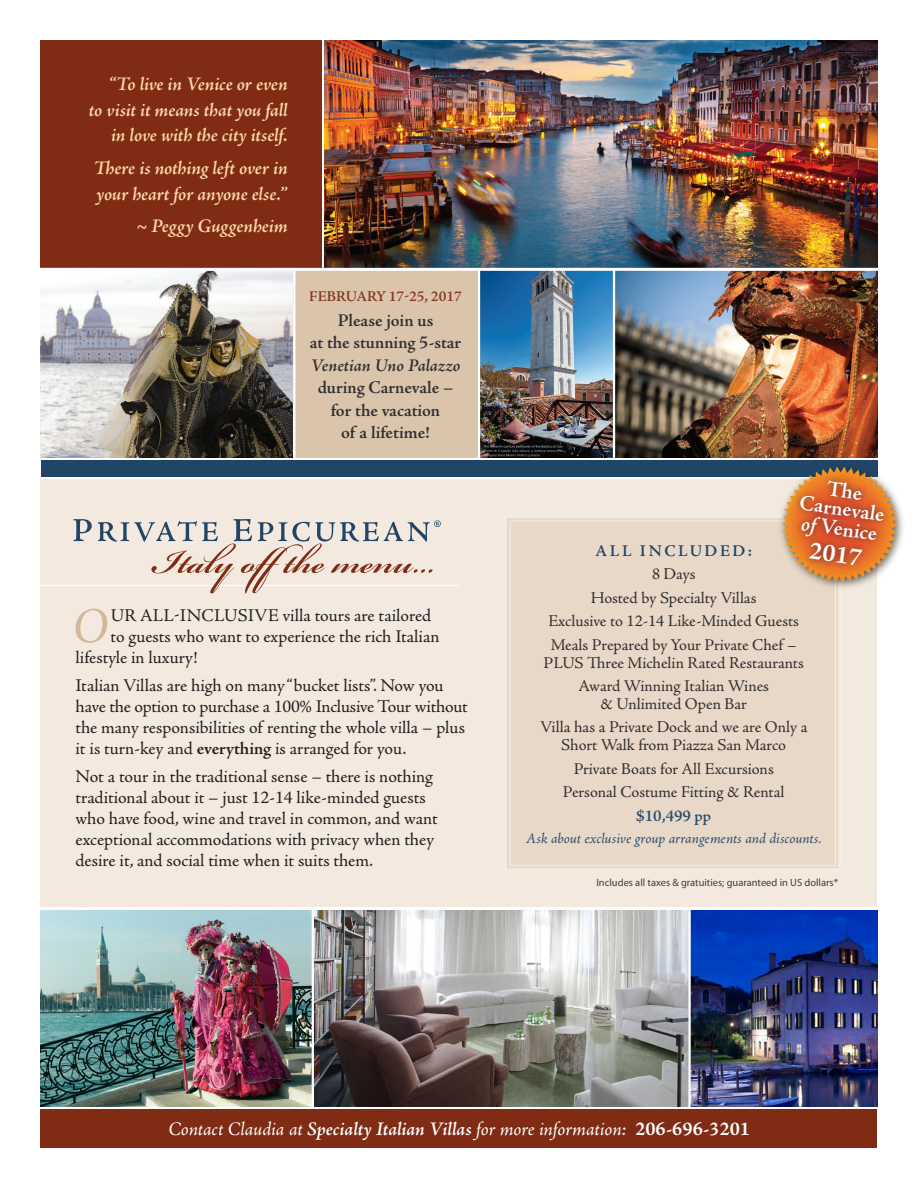
<style>
.page{position:relative;width:918px;height:1188px;background:#fff}
.page>*{position:absolute;margin:0;border:0;box-sizing:border-box;transform-origin:0 0}
.t1{font:600 51px "Bickham Script Pro";color:#802c14}
.t2{font:italic 50.7px "Adobe Jenson Pro";color:#d1b89a}
.t3{font:700 25.35px "Adobe Jenson Pro";color:#fff}
.t4{font:600 21.75px/18px "Adobe Jenson Pro";color:#fff;text-align:center}
.t5{font:italic 600 19.5px/25.5px "Adobe Jenson Pro";letter-spacing:-.01em;color:#fcd8aa;text-align:right}
.t6{font:italic 19.5px "Adobe Jenson Pro";letter-spacing:-.005em;color:#fff}
.t7{font:18px/21px "Adobe Jenson Pro";letter-spacing:-.005em;color:#231f20}
.paragraph_text{font:600 18px/22.5px "Adobe Jenson Pro";letter-spacing:-.005em;color:#312f30;text-align:center}
.t8{font:16.5px/18px "Adobe Jenson Pro";letter-spacing:-.005em;color:#312f30;text-align:center}
.t9{font:600 16.5px "Adobe Jenson Pro";letter-spacing:.155em;color:#214567}
.t10{font:600 16.5px "Adobe Jenson Pro";color:#2c4e6f}
.t11{font:italic 15px "Adobe Jenson Pro";letter-spacing:-.005em;color:#2c4e6f}
.paragraph_text-2{font:600 15px "Adobe Jenson Pro";letter-spacing:.005em;color:#863720}
.t12{font:10.5px "Myriad Pro";color:#3e3e3f}
.s1{font-style:italic}
.s2{font-weight:600}
.s3{font-weight:700;font-style:normal}
</style>
<div class="page">
<img style="left:40px;top:271px;width:253px;height:187px">
<div style="left:294px;top:268px;width:184px;height:190px;background:#dac5ac"></div>
<img style="left:480px;top:271px;width:133px;height:187px">
<img style="left:615px;top:271px;width:263px;height:187px">
<hr style="left:293px;top:268px;width:2px;height:192px;background:#fff">
<div style="left:40px;top:480px;width:837px;height:427px;background:#f3e9df"></div>
<div style="left:40px;top:1110px;width:838px;height:38px;background:#802c14"></div>
<div style="left:40px;top:40px;width:282px;height:228px;background:#802c14"></div>
<img style="left:691px;top:910px;width:187px;height:196px">
<img style="left:40px;top:910px;width:648px;height:197px">
<div style="left:507px;top:518px;width:331px;height:350px;background:#e7d8c7"></div>
<div style="left:510px;top:520px;width:326px;height:346px;border:1px solid #fff"></div>
<img style="left:40px;top:910px;width:272px;height:196px">
<hr style="left:22px;top:585px;width:438px;height:1px;background:#fff">
<svg style="left:73px;top:519px;width:368px;height:23px"></svg>
<div style="left:41px;top:460px;width:837px;height:17px;background:#214567"></div>
<img style="left:324px;top:40px;width:554px;height:228px">
<hr style="left:35px;top:268px;width:853px;height:3px;background:#fff">
<hr style="left:312px;top:909px;width:2px;height:198px;background:#fff">
<div style="left:777px;top:462px;width:130px;height:130px;background:#231f20;opacity:.75"></div>
<svg style="left:782px;top:467px;width:116px;height:115px"></svg>
<div style="left:794px;top:473px;width:97px;height:99px;background:#231f20;opacity:.75"></div>
<p class="t5" style="left:89px;top:73px;width:200px">“To live in Venice or even<br>to visit it means that you fall in love with the city itself.</p>
<p class="t5" style="left:94px;top:157px;width:196px;text-align:left">There is nothing left over in your heart for anyone else.”</p>
<p class="t5" style="left:136px;top:215px;width:153px">~ Peggy Guggenheim</p>
<p class="paragraph_text-2" style="left:309px;top:287px;width:154px">FEBRUARY 17-25, 2017</p>
<p class="paragraph_text" style="left:310px;top:309px;width:153px">Please join us<br>at the stunning 5-star<br><span class="s1">Venetian Uno Palazzo </span>during Carnevale – for the vacation<br>of a lifetime!</p>
<p class="t1" style="left:152px;top:525px;width:284px">Italy offthe menu…</p>
<p class="t2" style="left:72px;top:597px;width:37px">O</p>
<p class="t7" style="left:111px;top:605px;width:322px">UR ALL-INCLUSIVE villa tours are tailored</p>
<p class="t7" style="left:111px;top:626px;width:330px">to guests who want to experience the rich Italian</p>
<p class="t7" style="left:76px;top:647px;width:124px">lifestyle in luxury!</p>
<p class="t7" style="left:76px;top:675px;width:394px">Italian Villas are high on many “bucket lists”. Now you have the option to purchase a 100% Inclusive Tour without the many responsibilities of renting the whole villa – plus it is turn-key and <span class="s2">everything</span> is arranged for you.</p>
<p class="t7" style="left:76px;top:766px;width:364px">Not a tour in the traditional sense – there is nothing traditional about it – just 12-14 like-minded guests who have food, wine and travel in common, and want exceptional accommodations with privacy when they desire it, and social time when it suits them.</p>
<p class="t4" style="left:803px;top:476px;width:87px;rotate:8deg">The<br>Carnevale</p>
<p class="t4" style="left:803px;top:514px;width:78px;rotate:8deg"><span class="s1">of</span> Venice</p>
<p class="t3" style="left:811px;top:536px;width:55px;rotate:8deg">2017</p>
<p class="t9" style="left:596px;top:541px;width:158px">ALL INCLUDED:</p>
<p class="t8" style="left:652px;top:566px;width:45px">8 Days</p>
<p class="t8" style="left:591px;top:589px;width:167px">Hosted by Specialty Villas</p>
<p class="t8" style="left:548px;top:612px;width:252px">Exclusive to 12-14 Like-Minded Guests</p>
<p class="t8" style="left:544px;top:636px;width:262px">Meals Prepared by Your Private Chef –<br>PLUS Three Michelin Rated Restaurants</p>
<p class="t8" style="left:578px;top:677px;width:192px">Award Winning Italian Wines &amp; Unlimited Open Bar</p>
<p class="t8" style="left:540px;top:719px;width:269px">Villa has a Private Dock and we are Only a<br>Short Walk from Piazza San Marco</p>
<p class="t8" style="left:574px;top:760px;width:202px">Private Boats for All Excursions</p>
<p class="t8" style="left:563px;top:783px;width:223px">Personal Costume Fitting &amp; Rental</p>
<p class="t10" style="left:636px;top:806px;width:77px">$10,499 pp</p>
<p class="t11" style="left:526px;top:830px;width:297px">Ask about exclusive group arrangements and discounts.</p>
<p class="t12" style="left:596px;top:876px;width:243px">Includes all taxes &amp; gratuities; guaranteed in US dollars*</p>
<p class="t6" style="left:168px;top:1118px;width:583px">Contact Claudia at <span class="s2">Specialty Italian Villas</span> for more information: <span class="s3">206-696-3201</span></p>
</div>
